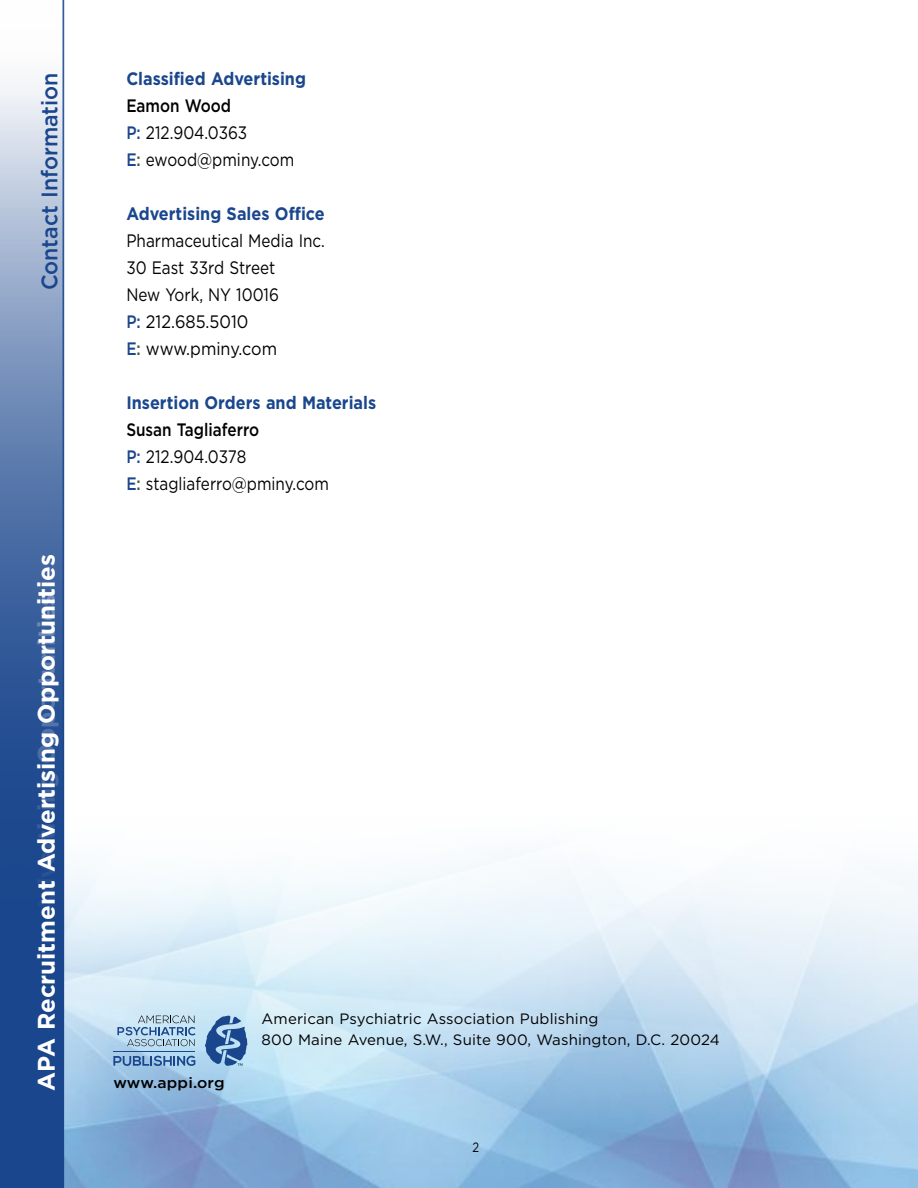
<style>
.page{position:relative;width:918px;height:1188px;background:#fff}
.page>*{position:absolute;margin:0;border:0;box-sizing:border-box;transform-origin:0 0}
.t1{font:700 24px "Gotham";color:#fff}
.t2{font:500 22.5px "Gotham";color:#1a468d;scale:.95 1}
.Head{font:18px/27px "Gotham";color:#000;scale:.85 1}
.Text{font:18px "Gotham";color:#000;scale:.85 1}
.Head-2{font:700 18px "Gotham";color:#1a468d;scale:.9 1}
.Head-3{font:18px "Gotham";color:#000;scale:.9 1}
.Text-2{font:500 18px "Gotham";color:#000;scale:.85 1}
.Text-3{font:15px "Gotham";letter-spacing:.01em;color:#000}
.Head_copy-black{font:500 15px "Gotham";letter-spacing:.01em;color:#000;scale:1.05 1}
.Rule_on_chart{font:13.5px "Gotham";color:#000;scale:.83 1}
.s1{font-weight:500;color:#1a468d}
.s2{font-weight:500;color:#405827}
.s3{font-weight:700;color:#1a468d}
</style>
<div class="page">
<img style="left:64px;top:672px;width:854px;height:516px">
<svg style="left:205px;top:1016px;width:42px;height:50px;background:#628bba"></svg>
<svg style="left:113px;top:1056px;width:82px;height:10px"></svg>
<hr style="left:113px;top:1051px;width:82px;height:1px;background:#1a468d">
<svg style="left:117px;top:1015px;width:79px;height:31px;background:#a3c0d6"></svg>
<svg style="left:0;top:30px;width:63px;height:1158px;background:#5979ac"></svg>
<hr style="left:63px;top:0;width:1px;height:1188px;background:#1a468d">
<p class="t2" style="left:35px;top:290px;width:231px;rotate:-90deg">Contact Information</p>
<p class="t1" style="left:30px;top:1090px;width:538px;rotate:-90deg">APA Recruitment Advertising Opportunities</p>
<h1 class="t1" style="left:30px;top:1131px;width:538px;rotate:-90deg">APA Recruitment Advertising Opportunities</h1>
<p class="Head-2" style="left:126px;top:67px;width:201px">Classified Advertising</p>
<p class="Text-2" style="left:126px;top:94px;width:125px">Eamon Wood</p>
<p class="Text" style="left:126px;top:121px;width:144px"><span class="s1">P:</span> 212.904.0363</p>
<p class="Text" style="left:126px;top:148px;width:199px"><span class="s1">E</span><span class="s2">:</span> ewood@pminy.com</p>
<p class="Head" style="left:126px;top:200px;width:235px"><span class="s3">Advertising Sales Office<br></span>Pharmaceutical Media Inc.<br>30 East 33rd Street<br>New York, NY 10016</p>
<p class="Head-3" style="left:126px;top:310px;width:137px"><span class="s1">P:</span> 212.685.5010</p>
<p class="Head-3" style="left:126px;top:337px;width:169px"><span class="s1">E</span><span class="s2">:</span> www.pminy.com</p>
<p class="Head-2" style="left:126px;top:391px;width:279px">Insertion Orders and Materials</p>
<p class="Text-2" style="left:126px;top:418px;width:158px">Susan Tagliaferro</p>
<p class="Text" style="left:126px;top:445px;width:143px"><span class="s1">P:</span> 212.904.0378</p>
<p class="Text" style="left:126px;top:472px;width:240px"><span class="s1">E</span><span class="s2">:</span> stagliaferro@pminy.com</p>
<p class="Head_copy-black" style="left:113px;top:1073px;width:107px">www.appi.org</p>
<p class="Text-3" style="left:262px;top:1010px;width:338px">American Psychiatric Association Publishing</p>
<p class="Text-3" style="left:262px;top:1031px;width:460px">800 Maine Avenue, S.W., Suite 900, Washington, D.C. 20024</p>
<p class="Rule_on_chart" style="left:473px;top:1139px;width:10px">2</p>
</div>
